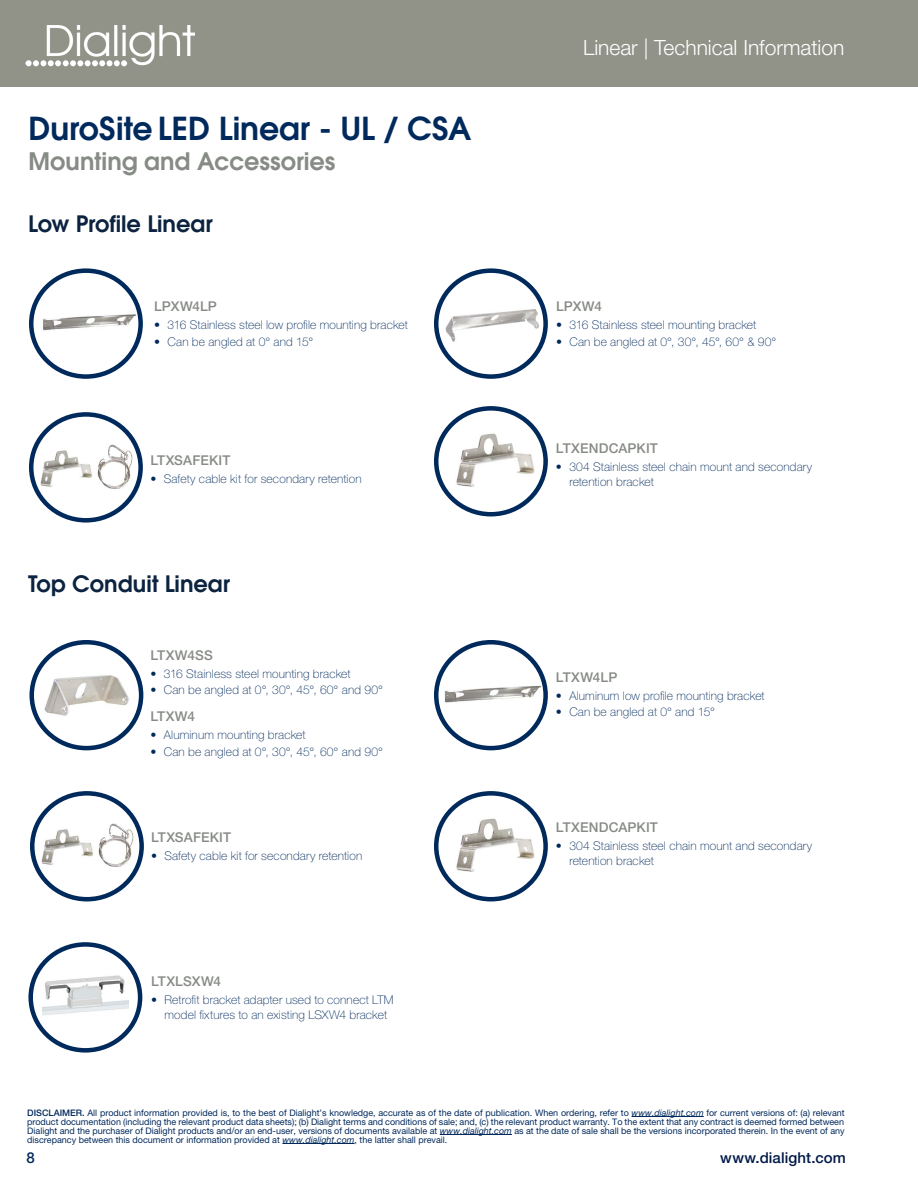
<style>
.page{position:relative;width:918px;height:1188px;background:#fff}
.page>*{position:absolute;margin:0;border:0;box-sizing:border-box;transform-origin:0 0}
.Page_Title{font:600 31.5px "ITC Avant Garde Std";color:#00295c}
.Page_Subtitle{font:600 24px "ITC Avant Garde Std";letter-spacing:-.005em;color:#878b85}
.Page_Subtitle-2{font:600 22.5px "ITC Avant Garde Std";color:#0c2340}
.t1{font:300 21px "Helvetica Neue LT Std";color:#fff}
.t2{font:500 15px "Helvetica Neue LT Std";letter-spacing:.005em;color:#001948}
.t3{font:500 15px "Helvetica Neue LT Std";color:#00295c}
.Subhead_1{font:500 13.5px "Helvetica Neue LT Std";letter-spacing:.01em;color:#878b85}
.t4{font:100 12px/15px "Helvetica Neue LT Std";letter-spacing:.01em;color:#00295c}
.t5{font:9px/9px "Helvetica Neue LT Std";color:#00295c;text-align:justify}
.s1{font-weight:500}
.s2{font-style:italic}
</style>
<div class="page">
<img style="left:434px;top:272px;width:114px;height:107px">
<div style="left:434px;top:268px;width:114px;height:111px;border:4px solid #00295c;border-radius:50%"></div>
<img style="left:35px;top:445px;width:102px;height:43px">
<div style="left:29px;top:412px;width:114px;height:111px;border:4px solid #00295c;border-radius:50%"></div>
<img style="left:456px;top:432px;width:81px;height:57px">
<div style="left:434px;top:406px;width:114px;height:110px;border:4px solid #00295c;border-radius:50%"></div>
<img style="left:29px;top:300px;width:114px;height:48px">
<div style="left:29px;top:268px;width:114px;height:111px;border:4px solid #00295c;border-radius:50%"></div>
<img style="left:434px;top:672px;width:114px;height:49px">
<div style="left:434px;top:640px;width:114px;height:110px;border:4px solid #00295c;border-radius:50%"></div>
<img style="left:36px;top:824px;width:102px;height:43px">
<div style="left:30px;top:791px;width:114px;height:110px;border:4px solid #00295c;border-radius:50%"></div>
<img style="left:456px;top:817px;width:81px;height:57px">
<div style="left:434px;top:791px;width:114px;height:110px;border:4px solid #00295c;border-radius:50%"></div>
<img style="left:44px;top:675px;width:85px;height:41px">
<div style="left:29px;top:640px;width:114px;height:110px;border:4px solid #00295c;border-radius:50%"></div>
<img style="left:42px;top:975px;width:87px;height:41px">
<div style="left:28px;top:942px;width:114px;height:111px;border:4px solid #00295c;border-radius:50%"></div>
<div style="left:0;top:0;width:918px;height:86px;background:#919388"></div>
<img style="left:25px;top:26px;width:169px;height:41px">
<hr style="left:632px;top:1116px;width:72px;height:1px;background:#00295c">
<hr style="left:440px;top:1134px;width:72px;height:1px;background:#00295c">
<hr style="left:282px;top:1143px;width:73px;height:1px;background:#00295c">
<p class="Page_Title" style="left:28px;top:108px;width:444px">DuroSite LED Linear - UL / CSA</p>
<p class="Page_Subtitle" style="left:28px;top:145px;width:308px">Mounting and Accessories</p>
<p class="Page_Subtitle-2" style="left:28px;top:209px;width:186px">Low Profile Linear</p>
<p class="Subhead_1" style="left:154px;top:299px;width:64px">LPXW4LP</p>
<p class="t4" style="left:154px;top:318px;width:255px">• 316 Stainless steel low profile mounting bracket</p>
<p class="t4" style="left:154px;top:334px;width:161px">• Can be angled at 0° and 15°</p>
<p class="Subhead_1" style="left:150px;top:453px;width:82px">LTXSAFEKIT</p>
<p class="t4" style="left:150px;top:472px;width:213px">• Safety cable kit for secondary retention</p>
<p class="Page_Subtitle-2" style="left:28px;top:569px;width:204px">Top Conduit Linear</p>
<p class="Subhead_1" style="left:150px;top:647px;width:64px">LTXW4SS</p>
<p class="t4" style="left:150px;top:666px;width:202px">• 316 Stainless steel mounting bracket</p>
<p class="t4" style="left:150px;top:682px;width:234px">• Can be angled at 0°, 30°, 45°, 60° and 90°</p>
<p class="Subhead_1" style="left:150px;top:709px;width:46px">LTXW4</p>
<p class="t4" style="left:150px;top:728px;width:157px">• Aluminum mounting bracket</p>
<p class="t4" style="left:150px;top:744px;width:234px">• Can be angled at 0°, 30°, 45°, 60° and 90°</p>
<p class="Subhead_1" style="left:151px;top:829px;width:82px">LTXSAFEKIT</p>
<p class="t4" style="left:151px;top:848px;width:213px">• Safety cable kit for secondary retention</p>
<p class="Subhead_1" style="left:151px;top:973px;width:72px">LTXLSXW4</p>
<p class="t4" style="left:151px;top:992px;width:244px;text-align:center">• Retrofit bracket adapter used to connect LTM model fixtures to an existing LSXW4 bracket</p>
<p class="t1" style="left:583px;top:35px;width:263px">Linear | Technical Information</p>
<p class="Subhead_1" style="left:556px;top:299px;width:47px">LPXW4</p>
<p class="t4" style="left:556px;top:318px;width:202px">• 316 Stainless steel mounting bracket</p>
<p class="t4" style="left:556px;top:334px;width:222px">• Can be angled at 0°, 30°, 45°, 60° &amp; 90°</p>
<p class="Subhead_1" style="left:556px;top:440px;width:104px">LTXENDCAPKIT</p>
<p class="t4" style="left:569px;top:459px;width:244px;text-indent:-14px">• 304 Stainless steel chain mount and secondary retention bracket</p>
<p class="Subhead_1" style="left:556px;top:669px;width:63px">LTXW4LP</p>
<p class="t4" style="left:556px;top:688px;width:210px">• Aluminum low profile mounting bracket</p>
<p class="t4" style="left:556px;top:704px;width:161px">• Can be angled at 0° and 15°</p>
<p class="Subhead_1" style="left:556px;top:819px;width:104px">LTXENDCAPKIT</p>
<p class="t4" style="left:569px;top:838px;width:244px;text-indent:-14px">• 304 Stainless steel chain mount and secondary retention bracket</p>
<p class="t5" style="left:27px;top:1108px;width:819px"><span class="s1">DISCLAIMER.</span> All product information provided is, to the best of Dialight’s knowledge, accurate as of the date of publication. When ordering, refer to <span class="s2">www.dialight.com</span> for current versions of: (a) relevant product documentation (including the relevant product data sheets); (b) Dialight terms and conditions of sale; and, (c) the relevant product warranty. To the extent that any contract is deemed formed between Dialight and the purchaser of Dialight products and/or an end-user, versions of documents available at <span class="s2">www.dialight.com</span> as at the date of sale shall be the versions incorporated therein. In the event of any discrepancy between this document or information provided at <span class="s2">www.dialight.com</span>, the latter shall prevail.</p>
<p class="t3" style="left:27px;top:1149px;width:10px">8</p>
<p class="t2" style="left:720px;top:1149px;width:127px">www.dialight.com</p>
</div>
